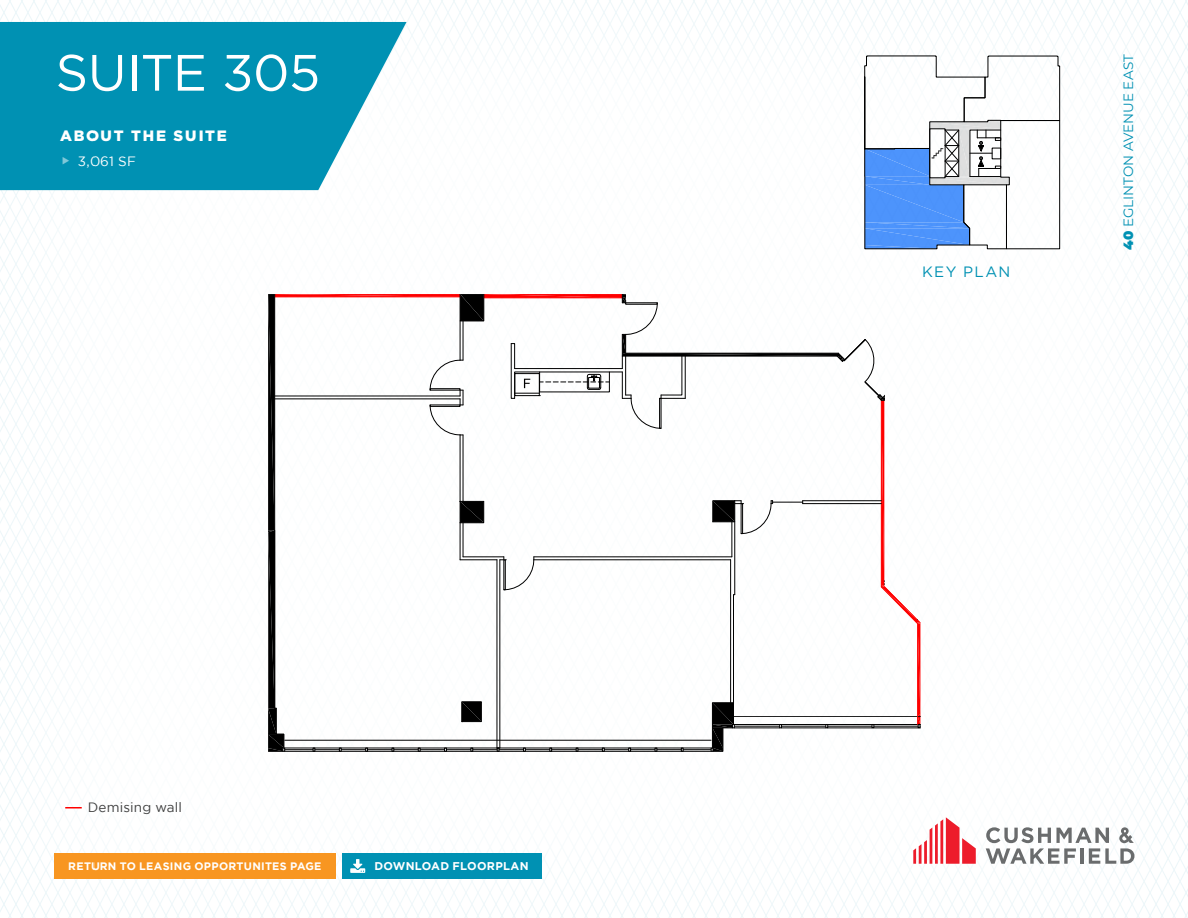
<style>
.page{position:relative;width:1188px;height:918px;background:#fff}
.page>*{position:absolute;margin:0;border:0;box-sizing:border-box;transform-origin:0 0}
.t1{font:51px "Gotham";letter-spacing:-.01em;color:#fff}
.t2{font:900 15px "Gotham";letter-spacing:.12em;color:#fff}
.t3{font:15px "Gotham HTF";letter-spacing:.09em;color:#0091b3}
.t4{font:13.5px "Montserrat";color:#0091b3}
.t5{font:13.5px "Gotham";letter-spacing:.01em;color:#404040}
.t6{font:13.5px "Gotham";color:#fff}
.t7{font:700 11.25px "Gotham";letter-spacing:.02em;color:#fff}
.t8{font:700 10.8px "Gotham";letter-spacing:.025em;color:#fff}
.s1{font-weight:900}
</style>
<div class="page">
<img style="left:0;top:0;width:1188px;height:918px">
<svg style="left:0;top:22px;width:407px;height:168px;background:#1b9cbb"></svg>
<div style="left:54px;top:853px;width:282px;height:26px;background:#f89621"></div>
<svg style="left:259px;top:280px;width:670px;height:485px"></svg>
<svg style="left:844px;top:51px;width:233px;height:204px"></svg>
<svg style="left:864px;top:55px;width:196px;height:194px"></svg>
<div style="left:342px;top:853px;width:200px;height:26px;background:#0091b3"></div>
<svg style="left:350px;top:859px;width:15px;height:14px"></svg>
<svg style="left:65px;top:807px;width:17px;height:1px"></svg>
<svg style="left:913px;top:817px;width:63px;height:47px"></svg>
<svg style="left:986px;top:827px;width:148px;height:37px"></svg>
<svg style="left:63px;top:157px;width:6px;height:8px"></svg>
<h1 class="t1" style="left:56px;top:44px;width:266px">SUITE 305</h1>
<h2 class="t2" style="left:60px;top:127px;width:168px">ABOUT THE SUITE</h2>
<p class="t6" style="left:78px;top:154px;width:59px">3,061 SF</p>
<p class="t5" style="left:88px;top:800px;width:96px">Demising wall</p>
<p class="t8" style="left:68px;top:860px;width:255px">RETURN TO LEASING OPPORTUNITES PAGE</p>
<p class="t7" style="left:374px;top:860px;width:156px">DOWNLOAD FLOORPLAN</p>
<h2 class="t3" style="left:922px;top:263px;width:90px">KEY PLAN</h2>
<p class="t4" style="left:1119px;top:250px;width:198px;rotate:-90deg"><span class="s1">40</span> EGLINTON AVENUE EAST</p>
</div>
